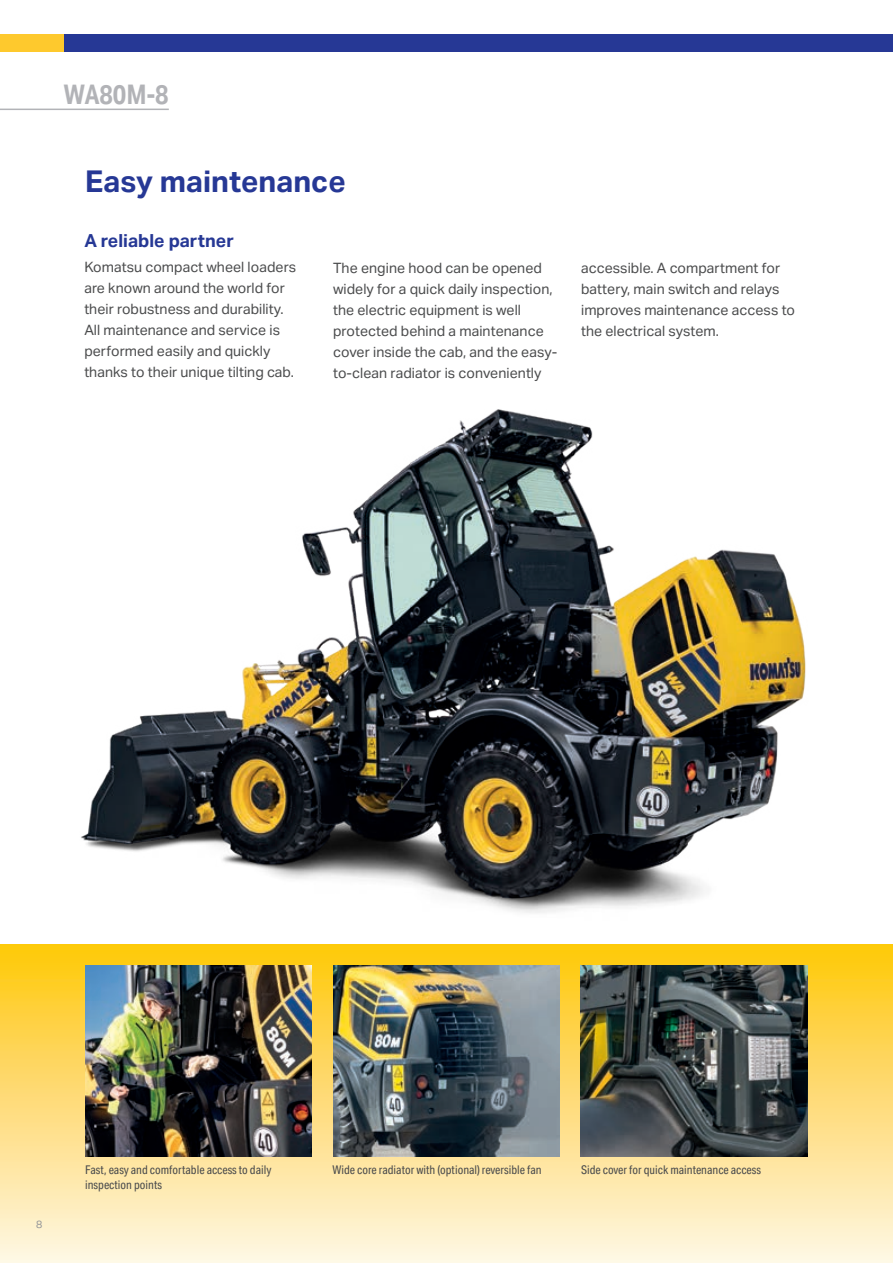
<style>
.page{position:relative;width:893px;height:1263px;background:#fff}
.page>*{position:absolute;margin:0;border:0;box-sizing:border-box;transform-origin:0 0}
.t1{font:700 30px "Aktiv Grotesk";color:#263895}
.t2{font:700 27px "Aktiv Grotesk Cd";color:#b2b3b7}
.t3{font:700 18px "Aktiv Grotesk";color:#263895}
.t4{font:14.25px/21px "Aktiv Grotesk";color:#4b4c4d}
.t5{font:12px/15px "Aktiv Grotesk Cd";color:#4b4c4d}
.t6{font:10.5px "Aktiv Grotesk";color:#939598}
</style>
<div class="page">
<div style="left:0;top:944px;width:893px;height:319px;background:linear-gradient(to bottom,#fdc50b,#fef5e6)"></div>
<img style="left:81px;top:409px;width:725px;height:504px">
<img style="left:85px;top:965px;width:227px;height:192px">
<img style="left:333px;top:965px;width:227px;height:192px">
<img style="left:581px;top:965px;width:227px;height:192px">
<hr style="left:0;top:109px;width:169px;height:1px;background:#b2b3b7">
<div style="left:0;top:34px;width:143px;height:17px;background:#fec92d"></div>
<div style="left:64px;top:34px;width:829px;height:17px;background:#263895"></div>
<h2 class="t2" style="left:64px;top:79px;width:107px">WA80M-8</h2>
<h1 class="t1" style="left:85px;top:164px;width:262px">Easy maintenance</h1>
<p class="t3" style="left:84px;top:230px;width:151px">A reliable partner</p>
<p class="t4" style="left:84px;top:257px;width:213px">Komatsu compact wheel loaders are known around the world for their robustness and durability.<br>All maintenance and service is performed easily and quickly thanks to their unique tilting cab.</p>
<p class="t4" style="left:333px;top:257px;width:226px">The engine hood can be opened widely for a quick daily inspection, the electric equipment is well protected behind a maintenance cover inside the cab, and the easy&shy;to-clean radiator is conveniently</p>
<p class="t4" style="left:581px;top:257px;width:216px">accessible. A compartment for battery, main switch and relays improves maintenance access to the electrical system.</p>
<p class="t6" style="left:36px;top:1218px;width:8px">8</p>
<p class="t5" style="left:85px;top:1162px;width:188px">Fast, easy and comfortable access to daily inspection points</p>
<p class="t5" style="left:332px;top:1162px;width:211px">Wide core radiator with (optional) reversible fan</p>
<p class="t5" style="left:581px;top:1162px;width:181px">Side cover for quick maintenance access</p>
</div>
